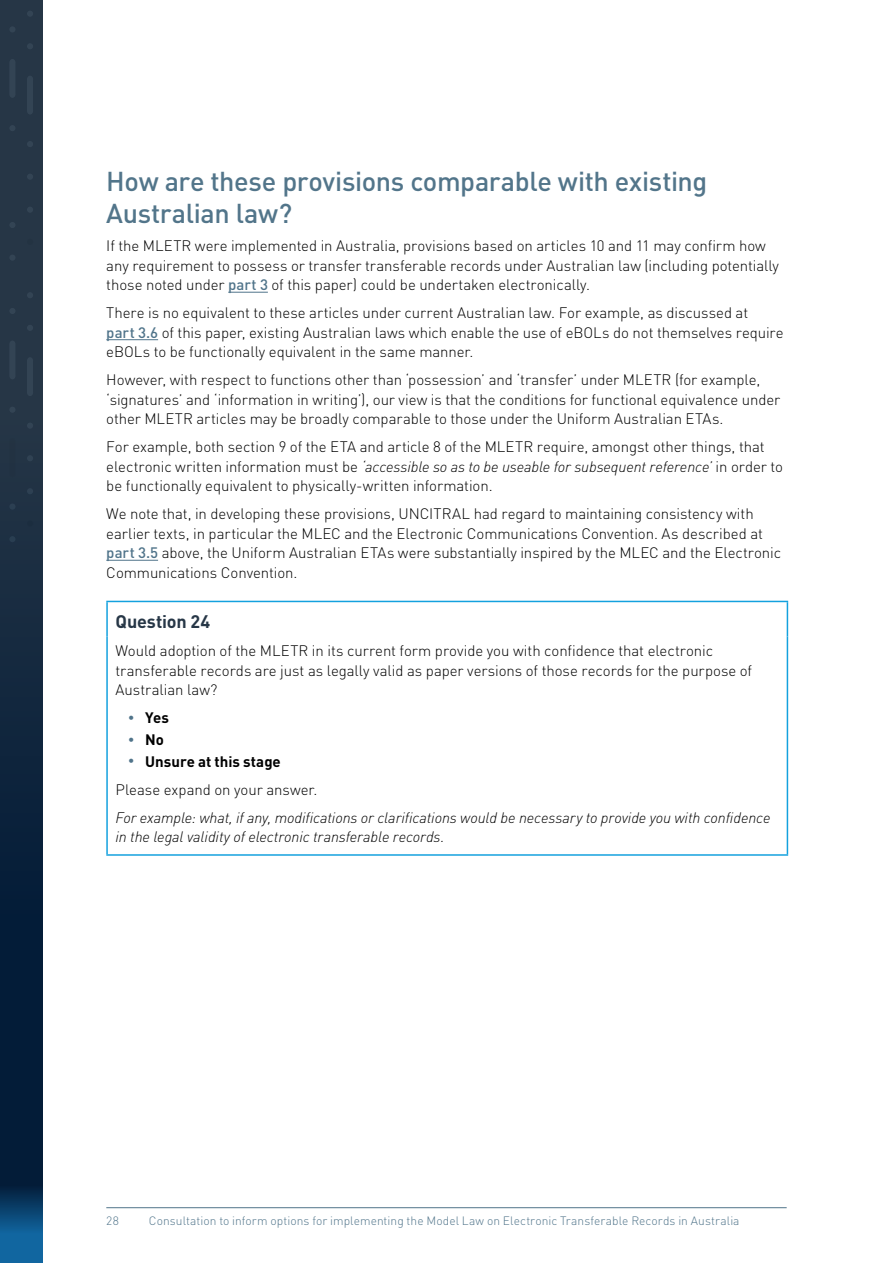
<style>
.page{position:relative;width:893px;height:1263px;background:#fff}
.page>*{position:absolute;margin:0;border:0;box-sizing:border-box;transform-origin:0 0}
.Heading_3{font:500 27px/32.4px "DINOT";letter-spacing:-.015em;color:#52758a}
.Body{font:700 18px "DINOT";letter-spacing:-.01em;color:#273747}
.Body-2{font:300 15px/19.5px "DINOT";letter-spacing:-.005em;color:#000}
.Body-3{font:italic 300 15px/19.5px "DINOT";letter-spacing:-.005em;color:#000}
.t1{font:700 15px "DINOT";color:#000}
.t2{font:300 12px "DINOT";letter-spacing:.005em;color:#50748a}
.s1{font-weight:500;color:#50748a}
.s2{font-style:italic}
.s3{font-size:12.75px;color:#50748a}
</style>
<div class="page">
<svg style="left:0;top:0;width:43px;height:1263px;background:#152c43"></svg>
<hr style="left:106px;top:1207px;width:681px;height:1px;background:#50748a">
<svg style="left:27px;top:207px;width:6px;height:6px"></svg>
<svg style="left:27px;top:11px;width:6px;height:6px"></svg>
<svg style="left:27px;top:43px;width:6px;height:6px"></svg>
<svg style="left:27px;top:141px;width:6px;height:6px"></svg>
<svg style="left:27px;top:174px;width:6px;height:6px"></svg>
<svg style="left:27px;top:239px;width:6px;height:6px"></svg>
<svg style="left:27px;top:76px;width:6px;height:39px"></svg>
<div style="left:9px;top:125px;width:7px;height:6px;background:#334454;border-radius:50%"></div>
<svg style="left:9px;top:157px;width:7px;height:38px"></svg>
<div style="left:9px;top:26px;width:7px;height:6px;background:#334454;border-radius:50%"></div>
<div style="left:9px;top:222px;width:7px;height:6px;background:#334454;border-radius:50%"></div>
<div style="left:9px;top:255px;width:7px;height:6px;background:#334454;border-radius:50%"></div>
<svg style="left:9px;top:59px;width:7px;height:39px"></svg>
<svg style="left:27px;top:488px;width:6px;height:6px"></svg>
<svg style="left:27px;top:292px;width:6px;height:6px"></svg>
<svg style="left:27px;top:325px;width:6px;height:6px"></svg>
<svg style="left:27px;top:423px;width:6px;height:6px"></svg>
<svg style="left:27px;top:455px;width:6px;height:6px"></svg>
<svg style="left:27px;top:520px;width:6px;height:6px"></svg>
<svg style="left:27px;top:357px;width:6px;height:39px"></svg>
<div style="left:9px;top:407px;width:7px;height:6px;background:#334454;border-radius:50%"></div>
<svg style="left:9px;top:438px;width:7px;height:39px"></svg>
<div style="left:9px;top:308px;width:7px;height:6px;background:#334454;border-radius:50%"></div>
<div style="left:9px;top:503px;width:7px;height:7px;background:#2b3f52;border-radius:50%"></div>
<div style="left:9px;top:536px;width:7px;height:6px;background:#293e51;border-radius:50%"></div>
<svg style="left:9px;top:340px;width:7px;height:39px"></svg>
<hr style="left:228px;top:292px;width:40px;height:1px;background:#50748a">
<hr style="left:106px;top:339px;width:52px;height:1px;background:#50748a">
<hr style="left:106px;top:560px;width:52px;height:1px;background:#50748a">
<hr style="left:106px;top:601px;width:682px;height:1px;background:#14a1de">
<hr style="left:106px;top:602px;width:2px;height:34px;background:#14a1de">
<hr style="left:787px;top:602px;width:1px;height:34px;background:#14a1de">
<hr style="left:106px;top:636px;width:2px;height:218px;background:#14a1de">
<hr style="left:787px;top:636px;width:1px;height:218px;background:#14a1de">
<hr style="left:106px;top:854px;width:682px;height:2px;background:#14a1de">
<h4 class="Heading_3" style="left:106px;top:164px;width:603px">How are these provisions comparable with existing<br>Australian law?</h4>
<p class="Body-2" style="left:106px;top:236px;width:674px">If the MLETR were implemented in Australia, provisions based on articles 10 and 11 may confirm how any requirement to possess or transfer transferable records under Australian law (including potentially those noted under <span class="s1">part 3</span> of this paper) could be undertaken electronically.</p>
<p class="Body-2" style="left:106px;top:303px;width:679px">There is no equivalent to these articles under current Australian law. For example, as discussed at<br><span class="s1">part 3.6</span> of this paper, existing Australian laws which enable the use of eBOLs do not themselves require eBOLs to be functionally equivalent in the same manner.</p>
<p class="Body-2" style="left:106px;top:370px;width:675px">However, with respect to functions other than ‘possession’ and ‘transfer’ under MLETR (for example, ‘signatures’ and ‘information in writing’), our view is that the conditions for functional equivalence under other MLETR articles may be broadly comparable to those under the Uniform Australian ETAs.</p>
<p class="Body-2" style="left:106px;top:437px;width:678px">For example, both section 9 of the ETA and article 8 of the MLETR require, amongst other things, that electronic written information must be <span class="s2">‘accessible so as to be useable for subsequent reference’</span> in order to be functionally equivalent to physically-written information.</p>
<p class="Body-2" style="left:106px;top:504px;width:676px">We note that, in developing these provisions, UNCITRAL had regard to maintaining consistency with earlier texts, in particular the MLEC and the Electronic Communications Convention. As described at <span class="s1">part 3.5</span> above, the Uniform Australian ETAs were substantially inspired by the MLEC and the Electronic Communications Convention.</p>
<p class="Body" style="left:116px;top:610px;width:96px">Question 24</p>
<p class="Body-2" style="left:116px;top:641px;width:638px">Would adoption of the MLETR in its current form provide you with confidence that electronic transferable records are just as legally valid as paper versions of those records for the purpose of<br>Australian law?</p>
<p class="t1" style="left:128px;top:708px;width:42px"><span class="s3">•</span> Yes</p>
<p class="t1" style="left:128px;top:730px;width:37px"><span class="s3">•</span> No</p>
<p class="t1" style="left:128px;top:751px;width:154px"><span class="s3">•</span> Unsure at this stage</p>
<p class="Body-2" style="left:116px;top:779px;width:203px">Please expand on your answer.</p>
<p class="Body-3" style="left:116px;top:807px;width:656px">For example: what, if any, modifications or clarifications would be necessary to provide you with confidence in the legal validity of electronic transferable records.</p>
<p class="t2" style="left:106px;top:1213px;width:14px">28</p>
<p class="t2" style="left:149px;top:1213px;width:592px">Consultation to inform options for implementing the Model Law on Electronic Transferable Records in Australia</p>
</div>
